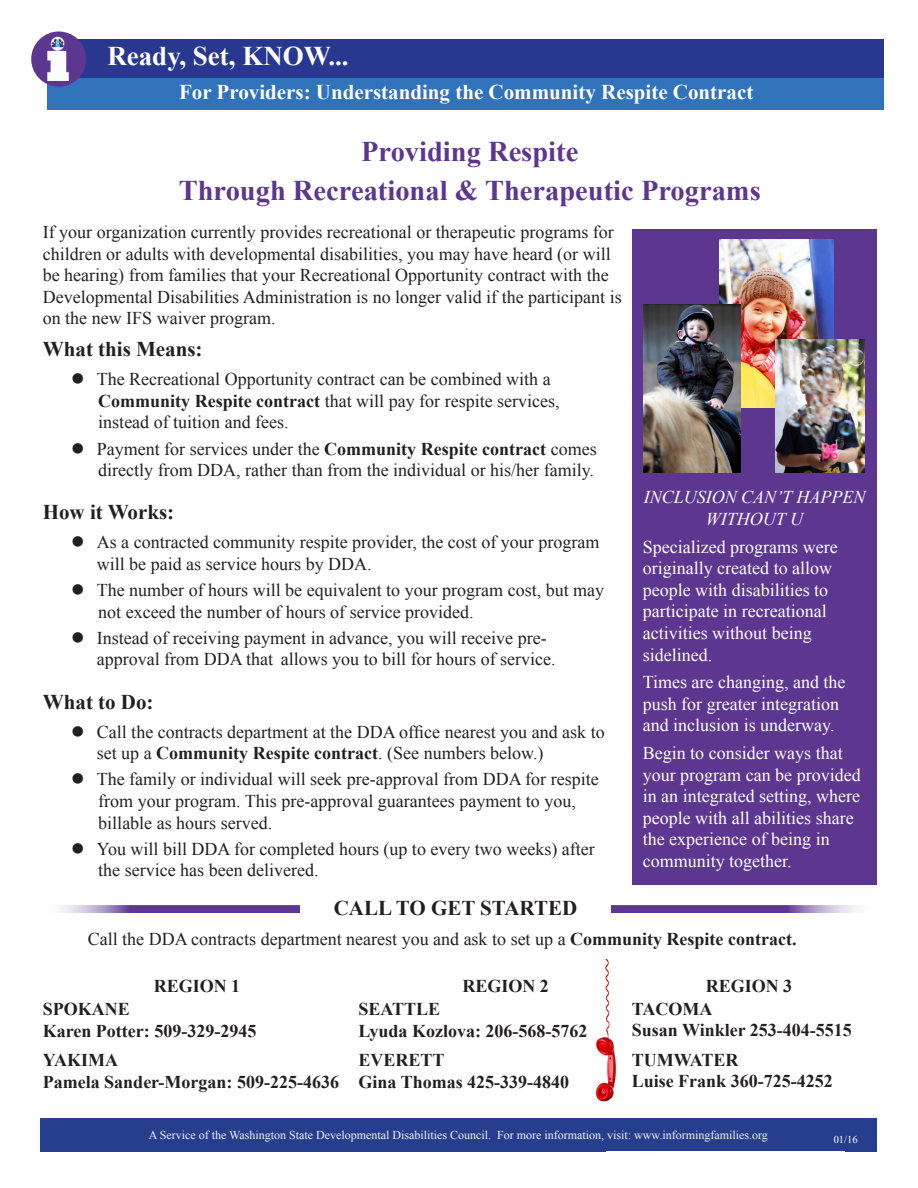
<style>
.page{position:relative;width:918px;height:1188px;background:#fff}
.page>*{position:absolute;margin:0;border:0;box-sizing:border-box;transform-origin:0 0}
.t1{font:700 28.5px "Times New Roman";color:#5d3690}
.t2{font:700 27px "Times New Roman";color:#fff}
.t3{font:700 21px "Times New Roman";color:#fff}
.t4{font:700 21px "Times New Roman";color:#231f20}
.t5{font:18px/21.6px "Times New Roman";color:#231f20}
.t6{font:18px/21.6px "Times New Roman";color:#fff}
.t7{font:700 18px "Times New Roman";color:#231f20}
.t8{font:italic 18px/21.6px "Times New Roman";color:#fff;text-align:center}
.t9{font:12px "Times New Roman";color:#f2f2f2}
.t10{font:10.5px "Times New Roman";color:#fff}
.s1{font-weight:700}
</style>
<div class="page">
<div style="left:632px;top:229px;width:245px;height:281px;background:#5d3690"></div>
<div style="left:47px;top:77px;width:837px;height:33px;background:#3073ba"></div>
<img style="left:595px;top:959px;width:21px;height:143px">
<svg style="left:60px;top:906px;width:797px;height:7px;fill:#5d3690"></svg>
<div style="left:40px;top:1118px;width:837px;height:33px;background:#253f8e"></div>
<div style="left:59px;top:39px;width:825px;height:39px;background:#283890"></div>
<div style="left:31px;top:32px;width:55px;height:55px;background:#5d3690;border-radius:50%"></div>
<img style="left:37px;top:37px;width:32px;height:44px">
<div style="left:300px;top:901px;width:311px;height:21px;background:#fff"></div>
<div style="left:632px;top:482px;width:245px;height:402px;background:#5d3690"></div>
<img style="left:719px;top:239px;width:115px;height:168px">
<img style="left:644px;top:305px;width:96px;height:167px">
<img style="left:776px;top:339px;width:89px;height:134px">
<p class="t2" style="left:107px;top:37px;width:243px">Ready, Set, KNOW...</p>
<p class="t3" style="left:179px;top:77px;width:576px">For Providers: Understanding the Community Respite Contract</p>
<p class="t1" style="left:361px;top:132px;width:219px">Providing Respite</p>
<p class="t1" style="left:179px;top:171px;width:584px">Through Recreational &amp; Therapeutic Programs</p>
<p class="t5" style="left:43px;top:221px;width:580px">If your organization currently provides recreational or therapeutic programs for children or adults with developmental disabilities, you may have heard (or will be hearing) from families that your Recreational Opportunity contract with the Developmental Disabilities Administration is no longer valid if the participant is on the new IFS waiver program.</p>
<p class="t4" style="left:43px;top:335px;width:161px">What this Means:</p>
<p class="t5" style="left:98px;top:368px;width:463px;text-indent:-27px">● The Recreational Opportunity contract can be combined with a<br><span class="s1">Community Respite contract</span> that will pay for respite services, instead of tuition and fees.</p>
<p class="t5" style="left:71px;top:437px;width:527px;text-align:right">● Payment for services under the <span class="s1">Community Respite contract</span> comes directly from DDA, rather than from the individual or his/her family.</p>
<p class="t4" style="left:43px;top:498px;width:133px">How it Works:</p>
<p class="t5" style="left:97px;top:531px;width:504px;text-indent:-26px">● As a contracted community respite provider, the cost of your program will be paid as service hours by DDA.</p>
<p class="t5" style="left:98px;top:579px;width:507px;text-indent:-27px">● The number of hours will be equivalent to your program cost, but may not exceed the number of hours of service provided.</p>
<p class="t5" style="left:97px;top:627px;width:460px;text-indent:-26px">● Instead of receiving payment in advance, you will receive pre&shy;approval from DDA that allows you to bill for hours of service.</p>
<p class="t4" style="left:43px;top:687px;width:112px">What to Do:</p>
<p class="t5" style="left:97px;top:721px;width:509px;text-indent:-26px">● Call the contracts department at the DDA office nearest you and ask to set up a <span class="s1">Community Respite contract</span>. (See numbers below.)</p>
<p class="t5" style="left:98px;top:768px;width:502px;text-indent:-27px">● The family or individual will seek pre-approval from DDA for respite from your program. This pre-approval guarantees payment to you, billable as hours served.</p>
<p class="t5" style="left:98px;top:838px;width:498px;text-indent:-27px">● You will bill DDA for completed hours (up to every two weeks) after the service has been delivered.</p>
<p class="t4" style="left:334px;top:893px;width:245px">CALL TO GET STARTED</p>
<p class="t8" style="left:644px;top:486px;width:223px">INCLUSION CAN’T HAPPEN<br>WITHOUT U</p>
<p class="t6" style="left:643px;top:535px;width:196px">Specialized programs were originally created to allow people with disabilities to participate in recreational activities without being sidelined.</p>
<p class="t6" style="left:643px;top:671px;width:204px">Times are changing, and the push for greater integration and inclusion is underway.</p>
<p class="t6" style="left:643px;top:742px;width:219px">Begin to consider ways that your program can be provided in an integrated setting, where people with all abilities share the experience of being in community together.</p>
<p class="t5" style="left:88px;top:928px;width:710px">Call the DDA contracts department nearest you and ask to set up a <span class="s1">Community Respite contract.</span></p>
<p class="t7" style="left:154px;top:974px;width:88px">REGION 1</p>
<p class="t7" style="left:43px;top:997px;width:89px">SPOKANE</p>
<p class="t7" style="left:43px;top:1018px;width:215px">Karen Potter: 509-329-2945</p>
<p class="t7" style="left:43px;top:1048px;width:77px">YAKIMA</p>
<p class="t7" style="left:43px;top:1069px;width:298px">Pamela Sander-Morgan: 509-225-4636</p>
<p class="t7" style="left:462px;top:974px;width:88px">REGION 2</p>
<p class="t7" style="left:359px;top:997px;width:83px">SEATTLE</p>
<p class="t7" style="left:359px;top:1018px;width:231px">Lyuda Kozlova: 206-568-5762</p>
<p class="t7" style="left:359px;top:1048px;width:88px">EVERETT</p>
<p class="t7" style="left:359px;top:1069px;width:212px">Gina Thomas 425-339-4840</p>
<p class="t7" style="left:706px;top:973px;width:88px">REGION 3</p>
<p class="t7" style="left:632px;top:996px;width:82px">TACOMA</p>
<p class="t7" style="left:632px;top:1018px;width:222px">Susan Winkler 253-404-5515</p>
<p class="t7" style="left:632px;top:1047px;width:108px">TUMWATER</p>
<p class="t7" style="left:632px;top:1069px;width:203px">Luise Frank 360-725-4252</p>
<p class="t9" style="left:149px;top:1127px;width:621px">A Service of the Washington State Developmental Disabilities Council. For more information, visit: www.informingfamilies.org</p>
<p class="t10" style="left:834px;top:1132px;width:25px">01/16</p>
</div>
